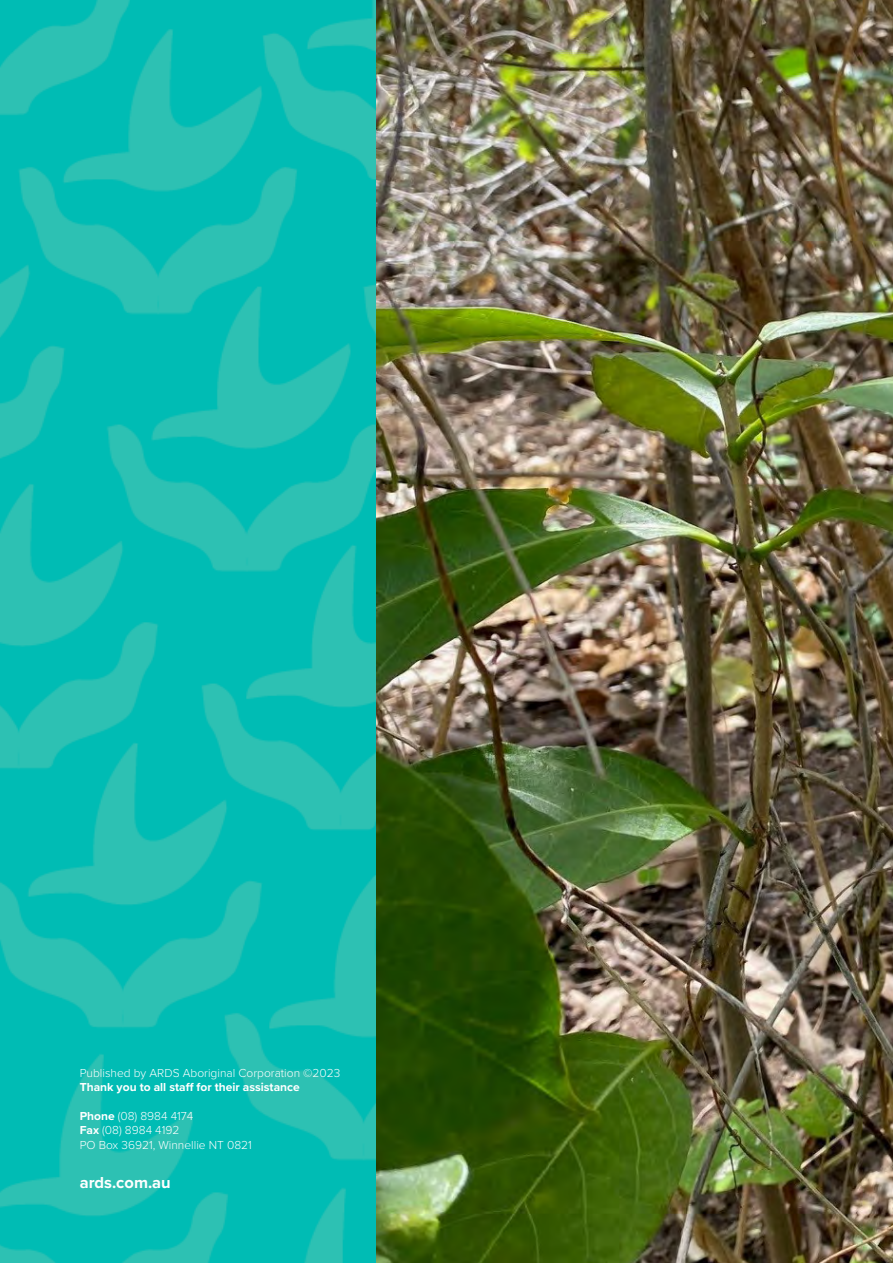
<style>
.page{position:relative;width:893px;height:1263px;background:#fff}
.page>*{position:absolute;margin:0;border:0;box-sizing:border-box;transform-origin:0 0}
.t1{font:700 16.5px "Proxima Nova";color:#fff}
.t2{font:300 12px/14.4px "Proxima Nova";color:#fff}
.t3{font:700 12px "Proxima Nova";color:#fff}
.s1{font-weight:700}
</style>
<div class="page">
<img style="left:0;top:0;width:376px;height:1263px">
<img style="left:376px;top:0;width:517px;height:1263px">
<p class="t2" style="left:80px;top:1065px;width:262px">Published by ARDS Aboriginal Corporation ©2023</p>
<p class="t3" style="left:80px;top:1078px;width:222px">Thank you to all staff for their assistance</p>
<p class="t2" style="left:80px;top:1108px;width:174px"><span class="s1">Phone</span> (08) 8984 4174<br><span class="s1">Fax</span> (08) 8984 4192<br>PO Box 36921, Winnellie NT 0821</p>
<h1 class="t1" style="left:80px;top:1170px;width:93px">ards.com.au</h1>
</div>
